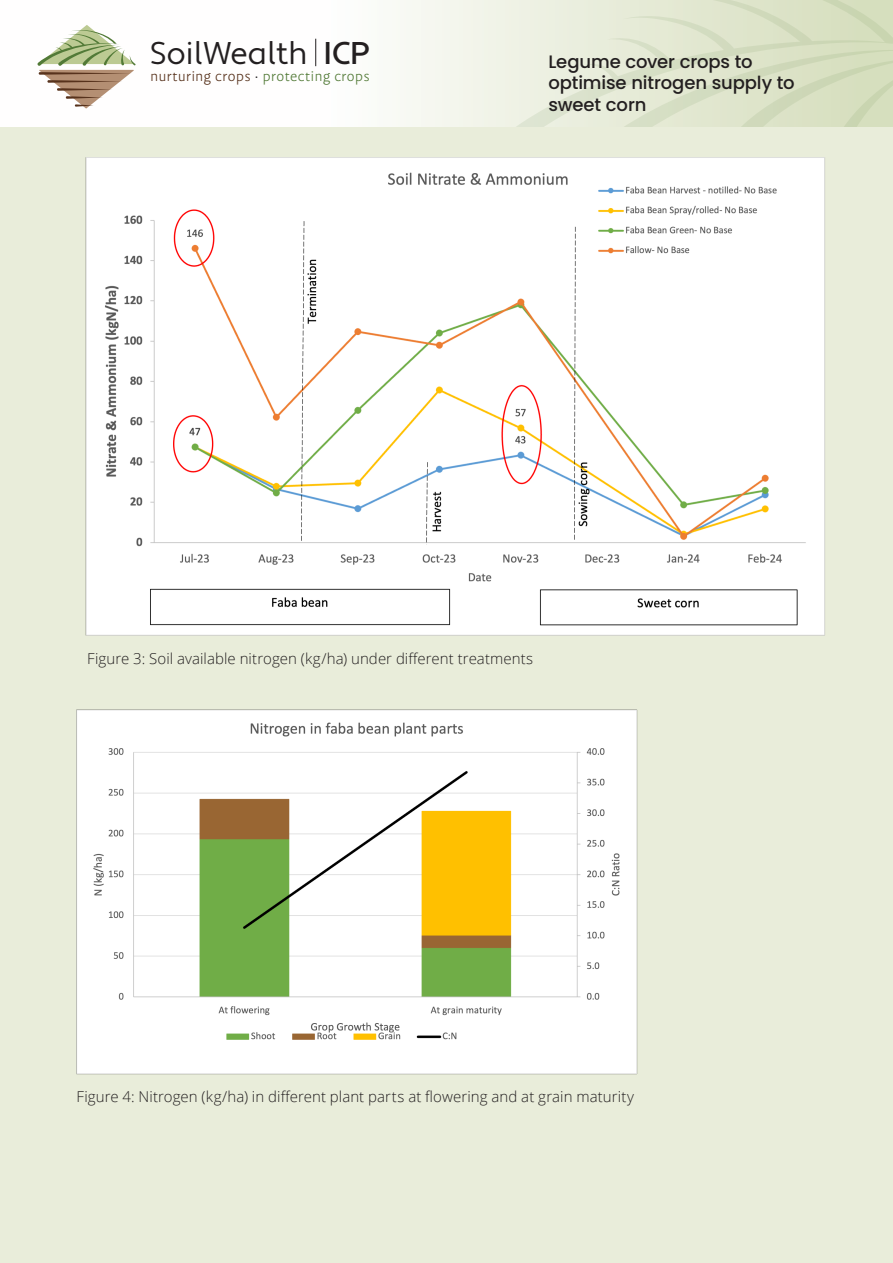
<style>
.page{position:relative;width:893px;height:1263px;background:#fff}
.page>*{position:absolute;margin:0;border:0;box-sizing:border-box;transform-origin:0 0}
.t1{font:31.5px "Apertura";color:#231f20}
.t2{font:500 18px/21.6px "Poppins";letter-spacing:-.01em;color:#231f20}
.t3{font:300 15.3px "Dejanire Sans";letter-spacing:.035em;color:#527a37}
.Photo_caption{font:300 15px "Open Sans";letter-spacing:.005em;color:#231f20}
.s1{font-weight:500}
.s2{color:#57321c}
.s3{color:#231f20}
</style>
<div class="page">
<svg style="left:0;top:0;width:585px;height:128px"></svg>
<svg style="left:492px;top:40px;width:93px;height:88px;background:#ebefe0"></svg>
<svg style="left:585px;top:0;width:308px;height:128px;background:#dce2c8"></svg>
<svg style="left:36px;top:25px;width:100px;height:84px"></svg>
<svg style="left:315px;top:39px;width:1px;height:27px"></svg>
<div style="left:0;top:128px;width:893px;height:1135px;background:#e9edda"></div>
<img style="left:85px;top:158px;width:740px;height:478px">
<img style="left:77px;top:709px;width:560px;height:366px">
<h1 class="t1" style="left:150px;top:34px;width:222px">Soil Wealth <span class="s1">ICP</span></h1>
<p class="t3" style="left:151px;top:67px;width:221px"><span class="s2">nurturing crops</span> <span class="s3">·</span> protecting crops</p>
<p class="t2" style="left:549px;top:51px;width:248px">Legume cover crops to optimise nitrogen supply to sweet corn</p>
<p class="Photo_caption" style="left:87px;top:648px;width:448px">Figure 3: Soil available nitrogen (kg/ha) under different treatments</p>
<p class="Photo_caption" style="left:77px;top:1087px;width:559px">Figure 4: Nitrogen (kg/ha) in different plant parts at flowering and at grain maturity</p>
</div>
